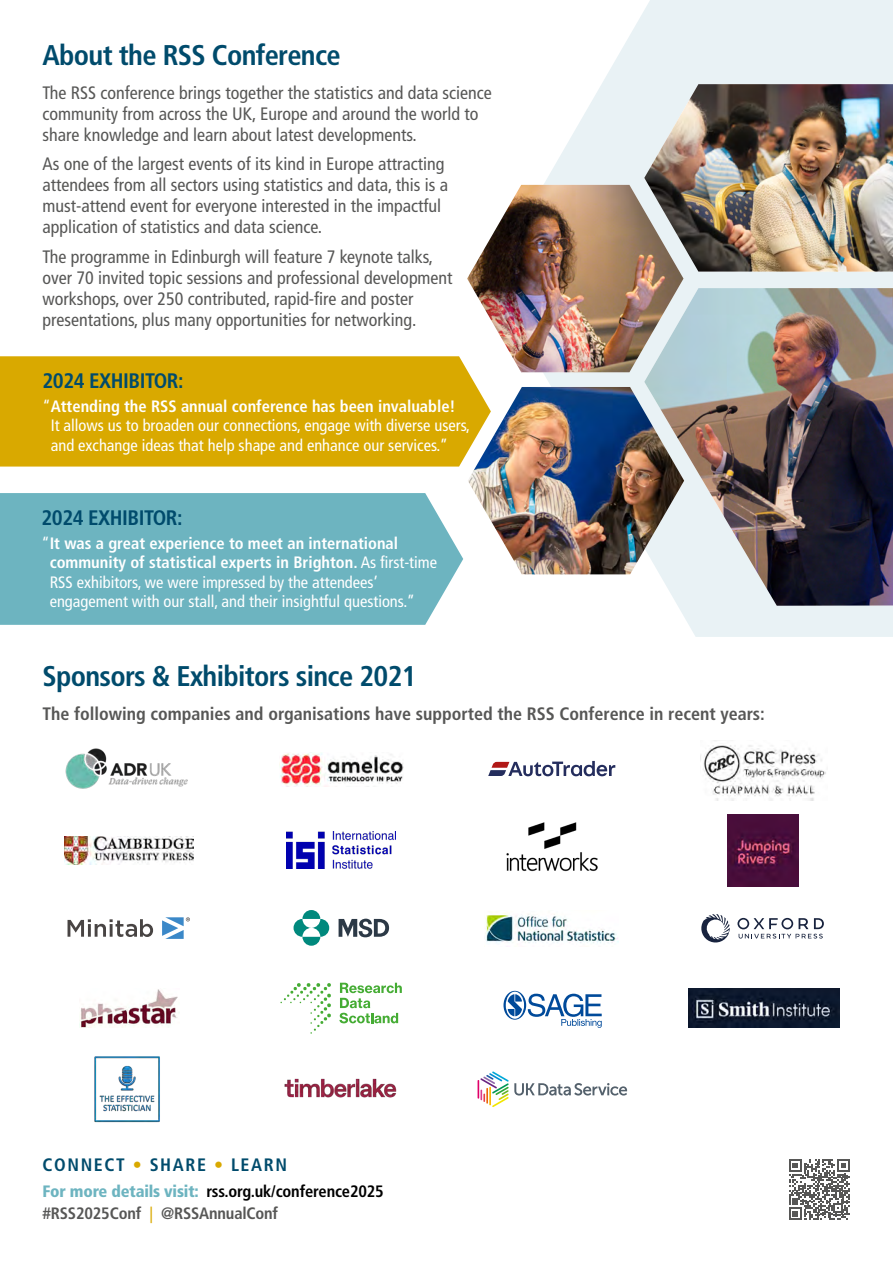
<style>
.page{position:relative;width:893px;height:1263px;background:#fff}
.page>*{position:absolute;margin:0;border:0;box-sizing:border-box;transform-origin:0 0}
.t1{font:700 condensed 28.5px "Frutiger LT Std";letter-spacing:-.025em;color:#004b6c}
.t2{font:700 condensed 21px "Frutiger LT Std";letter-spacing:-.025em;color:#004b6c}
.t3{font:condensed 18px/21px "Frutiger LT Std";color:#575756}
.t4{font:700 condensed 18px "Frutiger LT Std";color:#575756}
.t5{font:700 condensed 18px "Frutiger LT Std";letter-spacing:.09em;color:#004b6c}
.t6{font:condensed 16.5px/19.5px "Frutiger LT Std";color:#fff}
.t7{font:700 condensed 16.5px/21.6px "Frutiger LT Std";letter-spacing:-.01em;color:#575756}
.s1{font-weight:700}
.s2{color:#d9a900}
.s3{font-weight:900;color:#6db4c0}
.s4{color:#000}
.s5{font-weight:400;color:#d9a900}
</style>
<div class="page">
<svg style="left:789px;top:1159px;width:61px;height:61px"></svg>
<div style="left:0;top:356px;width:477px;height:111px;background:#d9a900"></div>
<div style="left:0;top:493px;width:463px;height:132px;background:#6db4c0"></div>
<svg style="left:521px;top:0;width:372px;height:637px;fill:#e9f2f5"></svg>
<img style="left:65px;top:748px;width:123px;height:41px">
<svg style="left:162px;top:917px;width:28px;height:22px"></svg>
<svg style="left:68px;top:919px;width:85px;height:18px"></svg>
<img style="left:64px;top:837px;width:129px;height:27px">
<img style="left:485px;top:911px;width:133px;height:32px">
<svg style="left:503px;top:991px;width:99px;height:37px"></svg>
<svg style="left:488px;top:761px;width:127px;height:15px"></svg>
<svg style="left:701px;top:914px;width:29px;height:28px"></svg>
<svg style="left:737px;top:918px;width:87px;height:21px"></svg>
<svg style="left:280px;top:983px;width:51px;height:51px"></svg>
<svg style="left:339px;top:983px;width:63px;height:40px"></svg>
<svg style="left:478px;top:1071px;width:149px;height:36px"></svg>
<img style="left:506px;top:822px;width:91px;height:50px">
<img style="left:284px;top:1078px;width:113px;height:20px">
<img style="left:727px;top:815px;width:71px;height:71px">
<img style="left:700px;top:740px;width:126px;height:60px">
<img style="left:688px;top:989px;width:151px;height:39px">
<img style="left:286px;top:831px;width:109px;height:37px">
<svg style="left:294px;top:910px;width:35px;height:36px"></svg>
<svg style="left:339px;top:919px;width:50px;height:18px"></svg>
<img style="left:80px;top:989px;width:100px;height:39px">
<img style="left:280px;top:753px;width:123px;height:33px">
<img style="left:94px;top:1056px;width:66px;height:66px">
<img style="left:644px;top:288px;width:249px;height:318px">
<img style="left:467px;top:185px;width:216px;height:187px">
<img style="left:644px;top:84px;width:249px;height:188px">
<img style="left:468px;top:387px;width:216px;height:187px">
<p class="t1" style="left:43px;top:38px;width:300px">About the RSS Conference</p>
<p class="t3" style="left:43px;top:82px;width:451px">The RSS conference brings together the statistics and data science community from across the UK, Europe and around the world to share knowledge and learn about latest developments.</p>
<p class="t3" style="left:43px;top:154px;width:407px">As one of the largest events of its kind in Europe attracting attendees from all sectors using statistics and data, this is a must-attend event for everyone interested in the impactful application of statistics and data science.</p>
<p class="t3" style="left:43px;top:246px;width:412px">The programme in Edinburgh will feature 7 keynote talks, over 70 invited topic sessions and professional development workshops, over 250 contributed, rapid-fire and poster presentations, plus many opportunities for networking.</p>
<p class="t2" style="left:43px;top:368px;width:143px">2024 EXHIBITOR:</p>
<p class="t6" style="left:51px;top:396px;width:421px;text-indent:-8px">“<span class="s1">Attending the RSS annual conference has been invaluable!<br></span>It allows us to broaden our connections, engage with diverse users, and exchange ideas that help shape and enhance our services.”</p>
<p class="t2" style="left:41px;top:505px;width:143px">2024 EXHIBITOR:</p>
<p class="t6" style="left:50px;top:533px;width:389px;text-indent:-8px">“<span class="s1">It was a great experience to meet an international community of statistical experts in Brighton.</span> As first-time RSS exhibitors, we were impressed by the attendees’ engagement with our stall, and their insightful questions.”</p>
<p class="t1" style="left:43px;top:659px;width:376px">Sponsors &amp; Exhibitors since 2021</p>
<p class="t4" style="left:43px;top:703px;width:724px">The following companies and organisations have supported the RSS Conference in recent years:</p>
<p class="t5" style="left:42px;top:1154px;width:246px">CONNECT <span class="s2">•</span> SHARE <span class="s2">•</span> LEARN</p>
<p class="t7" style="left:42px;top:1180px;width:343px"><span class="s3">For more details visit:</span> <span class="s4">rss.org.uk/conference2025 </span>#RSS2025Conf <span class="s5">|</span> @RSSAnnualConf</p>
</div>
